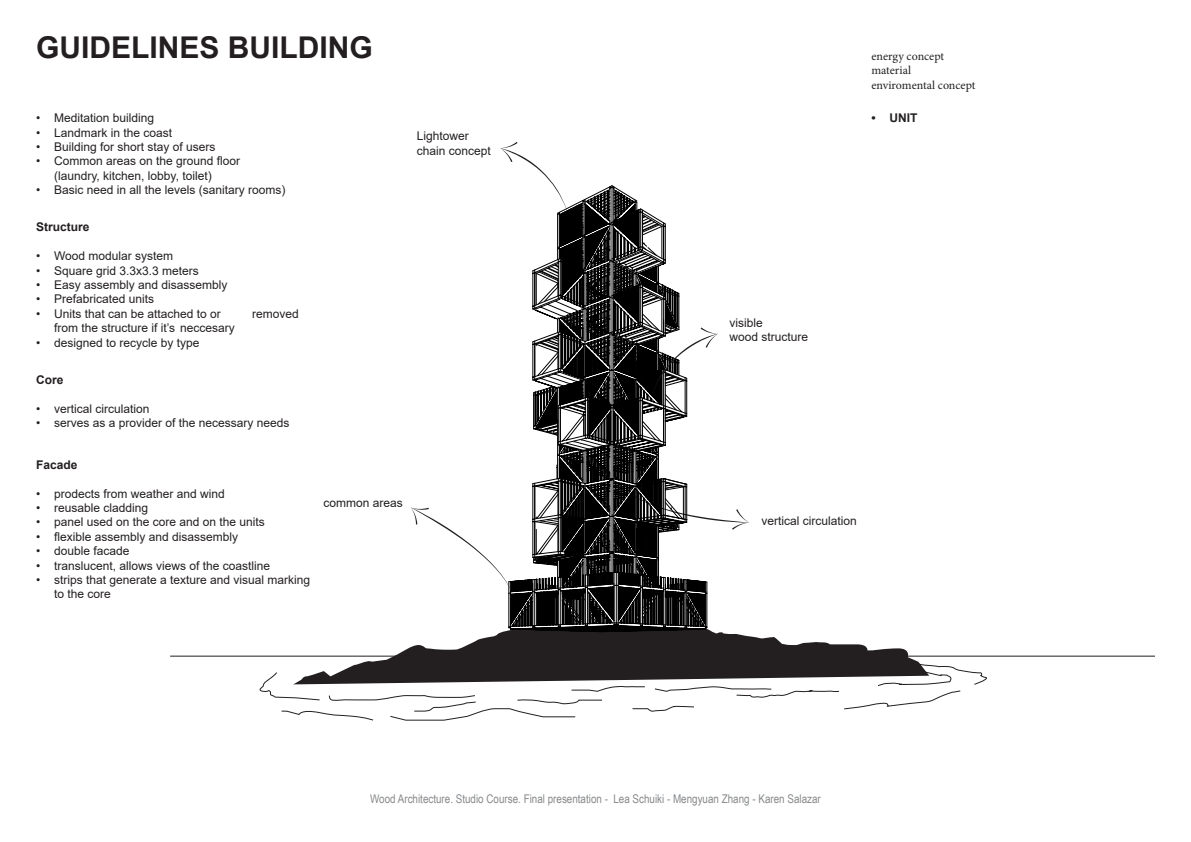
<style>
.page{position:relative;width:1191px;height:842px;background:#fff}
.page>*{position:absolute;margin:0;border:0;box-sizing:border-box;transform-origin:0 0}
.t1{font:700 30px "Arial";color:#231f20}
.t2{font:12px/14.4px "Arial";color:#231f20}
.t3{font:12px "Arial Narrow";color:#86888b}
.t4{font:12px "Minion Pro";color:#231f20}
.t5{font:700 12px "Arial";color:#231f20}
</style>
<div class="page">
<svg style="left:170px;top:656px;width:985px;height:65px"></svg>
<svg style="left:293px;top:142px;width:636px;height:542px"></svg>
<p class="t1" style="left:36px;top:26px;width:338px">GUIDELINES BUILDING</p>
<p class="t2" style="left:36px;top:111px;width:120px">• Meditation building</p>
<p class="t2" style="left:36px;top:125px;width:138px">• Landmark in the coast</p>
<p class="t2" style="left:36px;top:139px;width:181px">• Building for short stay of users</p>
<p class="t2" style="left:54px;top:154px;width:188px;text-indent:-18px">• Common areas on the ground floor (laundry, kitchen, lobby, toilet)</p>
<p class="t2" style="left:36px;top:183px;width:251px">• Basic need in all the levels (sanitary rooms)</p>
<p class="t5" style="left:36px;top:219px;width:55px">Structure</p>
<p class="t2" style="left:36px;top:249px;width:139px">• Wood modular system</p>
<p class="t2" style="left:36px;top:263px;width:164px">• Square grid 3.3x3.3 meters</p>
<p class="t2" style="left:36px;top:277px;width:193px">• Easy assembly and disassembly</p>
<p class="t2" style="left:36px;top:292px;width:120px">• Prefabricated units</p>
<p class="t2" style="left:36px;top:306px;width:186px">• Units that can be attached to or</p>
<p class="t2" style="left:252px;top:306px;width:48px">removed</p>
<p class="t2" style="left:54px;top:321px;width:182px">from the structure if it’s neccesary</p>
<p class="t2" style="left:36px;top:335px;width:165px">• designed to recycle by type</p>
<p class="t5" style="left:36px;top:371px;width:29px">Core</p>
<p class="t2" style="left:36px;top:401px;width:115px">• vertical circulation</p>
<p class="t2" style="left:36px;top:415px;width:255px">• serves as a provider of the necessary needs</p>
<p class="t5" style="left:36px;top:456px;width:43px">Facade</p>
<p class="t2" style="left:36px;top:486px;width:190px">• prodects from weather and wind</p>
<p class="t2" style="left:36px;top:500px;width:114px">• reusable cladding</p>
<p class="t2" style="left:36px;top:515px;width:230px">• panel used on the core and on the units</p>
<p class="t2" style="left:36px;top:529px;width:204px">• flexible assembly and disassembly</p>
<p class="t2" style="left:36px;top:544px;width:95px">• double facade</p>
<p class="t2" style="left:36px;top:558px;width:236px">• translucent, allows views of the coastline</p>
<p class="t2" style="left:54px;top:572px;width:258px;text-indent:-18px">• strips that generate a texture and visual marking to the core</p>
<p class="t2" style="left:323px;top:495px;width:81px">common areas</p>
<p class="t2" style="left:417px;top:129px;width:54px">Lightower</p>
<p class="t2" style="left:417px;top:143px;width:76px">chain concept</p>
<p class="t4" style="left:871px;top:48px;width:74px">energy concept</p>
<p class="t4" style="left:871px;top:62px;width:41px">material</p>
<p class="t4" style="left:871px;top:77px;width:106px">enviromental concept</p>
<p class="t5" style="left:871px;top:109px;width:47px">• UNIT</p>
<p class="t2" style="left:729px;top:315px;width:35px">visible</p>
<p class="t2" style="left:729px;top:329px;width:80px">wood structure</p>
<p class="t2" style="left:761px;top:513px;width:97px">vertical circulation</p>
<p class="t3" style="left:370px;top:789px;width:452px">Wood Architecture. Studio Course. Final presentation - Lea Schuiki - Mengyuan Zhang - Karen Salazar</p>
</div>
